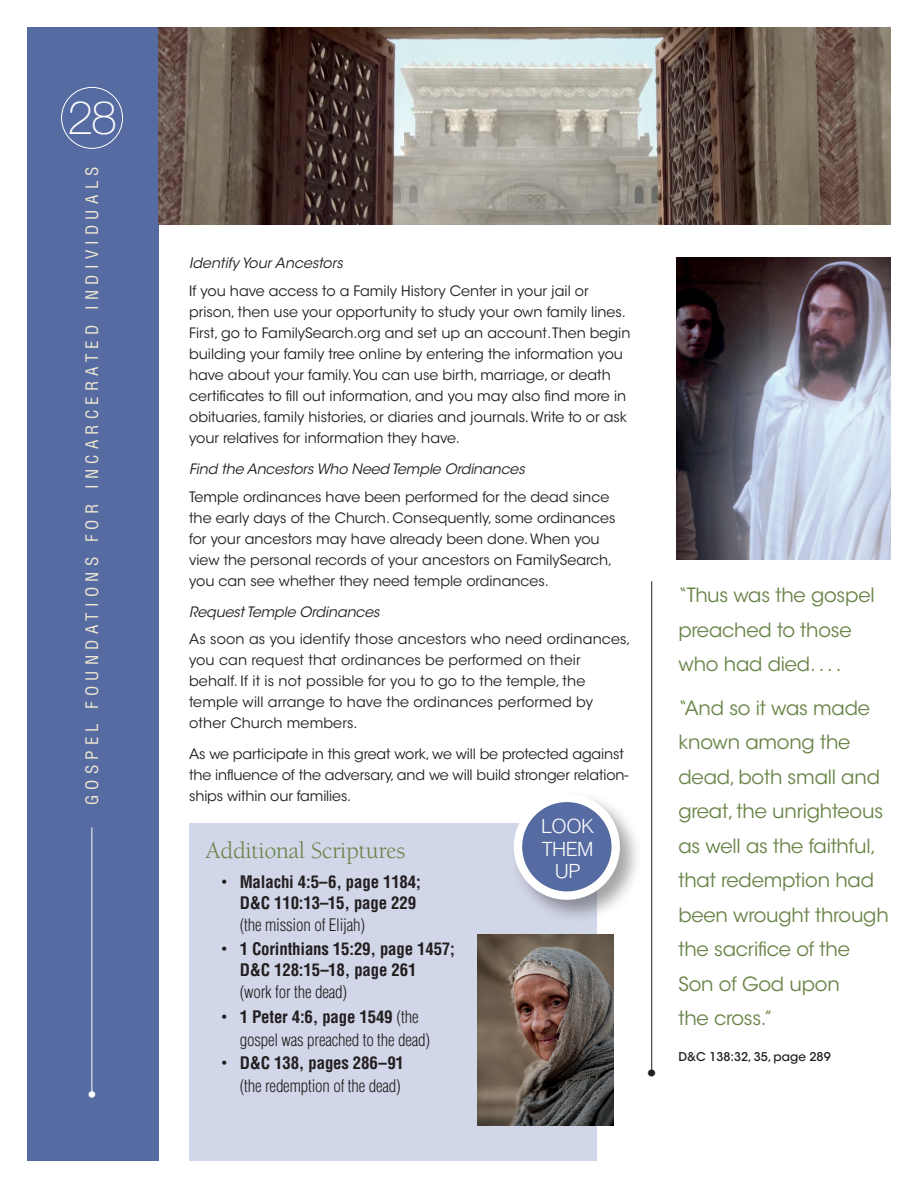
<style>
.page{position:relative;width:918px;height:1188px;background:#fff}
.page>*{position:absolute;margin:0;border:0;box-sizing:border-box;transform-origin:0 0}
.t1{font:100 46.5px "Helveticalds Lat";color:#fff}
.t2{font:24px "Berkeley O Slds Lat";letter-spacing:-.01em;color:#688347}
.t3{font:300 19.65px/22.4px "Helveticalds Lat";letter-spacing:-.025em;color:#fff;text-align:center}
.t4{font:19.5px/34.5px "Avant Gardelds Lat";letter-spacing:-.01em;color:#688347}
.t5{font:300 19.5px "Helveticalds Lat";color:#231f20}
.t6{font:300 18.15px "Helveticalds Lat";color:#fff}
.t7{font:300 condensed 16.8px/22.5px "Helveticalds Lat";letter-spacing:-.01em;color:#231f20}
.t8{font:700 condensed 16.8px/21px "Helveticalds Lat";letter-spacing:-.01em;color:#231f20;text-align:right}
.t9{font:condensed 16.8px "Helveticalds Lat";letter-spacing:.31em;color:#f1e9d2}
.t10{font:14.25px/21px "Avant Gardelds Lat";color:#231f20}
.t11{font:italic 14.25px "Avant Gardelds Lat";letter-spacing:-.01em;color:#231f20}
.t12{font:500 12px "Avant Gardelds Lat";color:#231f20}
.s1{font-family:"Avant Gardelds Lat";font-weight:500;font-stretch:normal}
.s2{font-weight:700}
</style>
<div class="page">
<div style="left:27px;top:27px;width:131px;height:1134px;background:#556ba1"></div>
<div style="left:61px;top:87px;width:62px;height:62px;border:1px solid #fff;border-radius:50%"></div>
<hr style="left:92px;top:827px;width:1px;height:270px;background:#fff">
<img style="left:158px;top:27px;width:733px;height:197px">
<img style="left:677px;top:257px;width:214px;height:302px">
<div style="left:189px;top:823px;width:408px;height:338px;background:#d1d6e8"></div>
<img style="left:477px;top:934px;width:137px;height:192px">
<div style="left:510px;top:790px;width:133px;height:133px;background:#231f20;opacity:.41"></div>
<div style="left:518px;top:798px;width:98px;height:98px;background:#556ba1;border-radius:50%"></div>
<div style="left:514px;top:794px;width:106px;height:106px;border:8px solid #fff;border-radius:50%"></div>
<hr style="left:651px;top:581px;width:1px;height:495px;background:#231f20">
<h1 class="t1" style="left:68px;top:81px;width:51px">28</h1>
<p class="t9" style="left:78px;top:805px;width:640px;rotate:-90deg">GOSPEL FOUNDATIONS FOR INCARCERATED INDIVIDUALS</p>
<p class="t6" style="left:87px;top:1080px;width:11px">•</p>
<p class="t11" style="left:189px;top:250px;width:155px">Identify Your Ancestors</p>
<p class="t10" style="left:189px;top:280px;width:443px">If you have access to a Family History Center in your jail or prison, then use your opportunity to study your own family lines.<br>First, go to FamilySearch.org and set up an account. Then begin building your family tree online by entering the information you have about your family. You can use birth, marriage, or death certificates to fill out information, and you may also find more in obituaries, family histories, or diaries and journals. Write to or ask your relatives for information they have.</p>
<p class="t11" style="left:189px;top:456px;width:337px">Find the Ancestors Who Need Temple Ordinances</p>
<p class="t10" style="left:189px;top:485px;width:428px">Temple ordinances have been performed for the dead since the early days of the Church. Consequently, some ordinances for your ancestors may have already been done. When you view the personal records of your ancestors on FamilySearch, you can see whether they need temple ordinances.</p>
<p class="t11" style="left:189px;top:599px;width:192px">Request Temple Ordinances</p>
<p class="t10" style="left:189px;top:628px;width:443px">As soon as you identify those ancestors who need ordinances, you can request that ordinances be performed on their behalf. If it is not possible for you to go to the temple, the temple will arrange to have the ordinances performed by other Church members.</p>
<p class="t10" style="left:189px;top:743px;width:441px">As we participate in this great work, we will be protected against the influence of the adversary, and we will build stronger relation&shy;ships within our families.</p>
<h2 class="t2" style="left:206px;top:834px;width:201px">Additional Scriptures</h2>
<p class="t8" style="left:219px;top:870px;width:203px"><span class="s1">•</span> Malachi 4:5–6, page 1184;<br>D&amp;C 110:13–15, page 229</p>
<p class="t7" style="left:240px;top:913px;width:127px">(the mission of Elijah)</p>
<p class="t8" style="left:240px;top:937px;width:217px;text-align:left;text-indent:-20px"><span class="s1">•</span> 1 Corinthians 15:29, page 1457;<br>D&amp;C 128:15–18, page 261</p>
<p class="t7" style="left:240px;top:980px;width:109px">(work for the dead)</p>
<p class="t7" style="left:240px;top:1005px;width:192px;text-indent:-20px"><span class="s1">•</span> <span class="s2">1 Peter 4:6, page 1549</span> (the gospel was preached to the dead)</p>
<p class="t7" style="left:219px;top:1051px;width:186px;text-align:right"><span class="s1">•</span> <span class="s2">D&amp;C 138, pages 286–91 </span>(the redemption of the dead)</p>
<h3 class="t3" style="left:541px;top:815px;width:54px">LOOK<br>THEM<br>UP</h3>
<h3 class="t5" style="left:647px;top:1058px;width:11px">•</h3>
<h3 class="t4" style="left:678px;top:577px;width:198px">“Thus was the gospel preached to those who had died. . . .</h3>
<h3 class="t4" style="left:678px;top:690px;width:212px">“And so it was made known among the dead, both small and great, the unrighteous as well as the faithful, that redemption had been wrought through the sacrifice of the<br>Son of God upon<br>the cross.”</h3>
<p class="t12" style="left:678px;top:1046px;width:154px">D&amp;C 138:32, 35, page 289</p>
</div>
